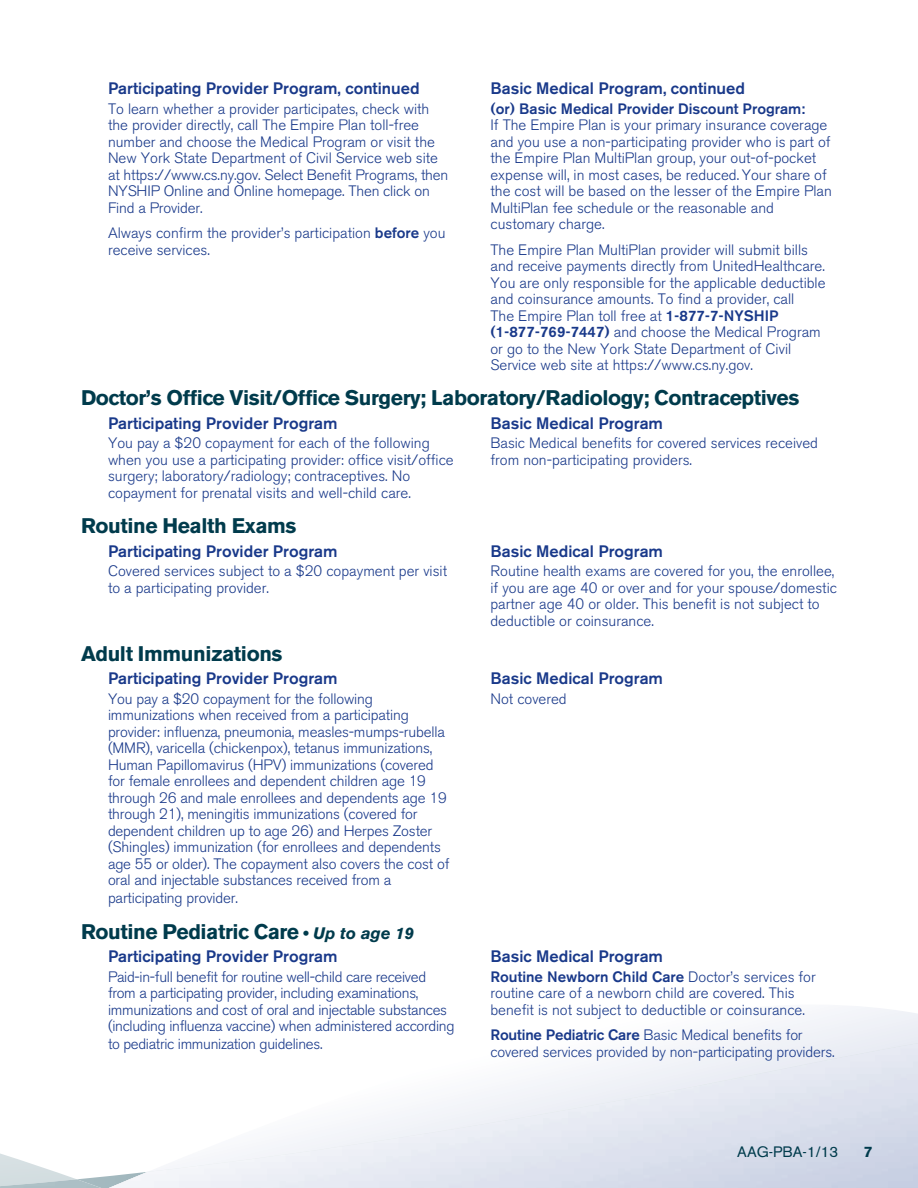
<style>
.page{position:relative;width:918px;height:1188px;background:#fff}
.page>*{position:absolute;margin:0;border:0;box-sizing:border-box;transform-origin:0 0}
.t1{font:700 21px "Akzidenz Grotesk BE";letter-spacing:-.02em;color:#003b4c}
.t2{font:500 16.5px "Akzidenz Grotesk BE";color:#19398a}
.t3{font:300 15px/16.5px "Akzidenz Grotesk BE";color:#19398a}
.t4{font:300 15px/16.5px "Akzidenz Grotesk BE";letter-spacing:-.02em;color:#19398a}
.t5{font:500 15px "Akzidenz Grotesk BE";color:#19398a}
.t6{font:15px "Akzidenz Grotesk BE";color:#003b4c}
.t7{font:700 15px "Akzidenz Grotesk BE";color:#003b4c}
.s1{font-weight:500}
.s2{font-style:italic;font-size:16.5px}
</style>
<div class="page">
<div style="left:712px;top:1006px;width:206px;height:35px;background:#f3f5f9"></div>
<svg style="left:1px;top:1154px;width:146px;height:34px"></svg>
<img style="left:0;top:1153px;width:1px;height:35px">
<p class="t2" style="left:490px;top:78px;width:256px">Basic Medical Program, continued</p>
<p class="t5" style="left:490px;top:99px;width:316px">(or) Basic Medical Provider Discount Program:</p>
<p class="t3" style="left:490px;top:117px;width:343px">If The Empire Plan is your primary insurance coverage and you use a non-participating provider who is part of the Empire Plan MultiPlan group, your out-of-pocket expense will, in most cases, be reduced. Your share of the cost will be based on the lesser of the Empire Plan MultiPlan fee schedule or the reasonable and customary charge.</p>
<p class="t3" style="left:490px;top:241px;width:337px">The Empire Plan MultiPlan provider will submit bills and receive payments directly from UnitedHealthcare.<br>You are only responsible for the applicable deductible and coinsurance amounts. To find a provider, call<br>The Empire Plan toll free at <span class="s1">1-877-7-NYSHIP (1-877-769-7447)</span> and choose the Medical Program or go to the New York State Department of Civil Service web site at https://www.cs.ny.gov.</p>
<h1 class="t1" style="left:81px;top:386px;width:720px">Doctor’s Office Visit/Office Surgery; Laboratory/Radiology; Contraceptives</h1>
<p class="t2" style="left:108px;top:413px;width:231px">Participating Provider Program</p>
<p class="t3" style="left:108px;top:435px;width:347px">You pay a $20 copayment for each of the following when you use a participating provider: office visit/office surgery; laboratory/radiology; contraceptives. No copayment for prenatal visits and well-child care.</p>
<p class="t2" style="left:108px;top:78px;width:313px">Participating Provider Program, continued</p>
<p class="t3" style="left:108px;top:100px;width:342px">To learn whether a provider participates, check with the provider directly, call The Empire Plan toll-free number and choose the Medical Program or visit the New York State Department of Civil Service web site at https://www.cs.ny.gov. Select Benefit Programs, then NYSHIP Online and Online homepage. Then click on Find a Provider.</p>
<p class="t3" style="left:108px;top:225px;width:339px">Always confirm the provider’s participation <span class="s1">before</span> you receive services.</p>
<p class="t2" style="left:490px;top:413px;width:174px">Basic Medical Program</p>
<p class="t3" style="left:490px;top:435px;width:329px">Basic Medical benefits for covered services received from non-participating providers.</p>
<h1 class="t1" style="left:81px;top:514px;width:217px">Routine Health Exams</h1>
<p class="t2" style="left:108px;top:541px;width:231px">Participating Provider Program</p>
<p class="t3" style="left:108px;top:563px;width:341px">Covered services subject to a $20 copayment per visit to a participating provider.</p>
<h1 class="t1" style="left:81px;top:642px;width:203px">Adult Immunizations</h1>
<p class="t2" style="left:108px;top:669px;width:231px">Participating Provider Program</p>
<p class="t3" style="left:108px;top:691px;width:343px">You pay a $20 copayment for the following immunizations when received from a participating provider: influenza, pneumonia, measles-mumps-rubella (MMR), varicella (chickenpox), tetanus immunizations, Human Papillomavirus (HPV) immunizations (covered for female enrollees and dependent children age 19 through 26 and male enrollees and dependents age 19 through 21), meningitis immunizations (covered for dependent children up to age 26) and Herpes Zoster (Shingles) immunization (for enrollees and dependents age 55 or older). The copayment also covers the cost of oral and injectable substances received from a</p>
<p class="t3" style="left:108px;top:890px;width:131px">participating provider.</p>
<h1 class="t1" style="left:81px;top:919px;width:334px">Routine Pediatric Care <span class="s2">• Up to age 19</span></h1>
<p class="t2" style="left:108px;top:946px;width:231px">Participating Provider Program</p>
<p class="t4" style="left:108px;top:969px;width:348px">Paid-in-full benefit for routine well-child care received from a participating provider, including examinations, immunizations and cost of oral and injectable substances (including influenza vaccine) when administered according</p>
<p class="t4" style="left:108px;top:1036px;width:216px">to pediatric immunization guidelines.</p>
<p class="t2" style="left:490px;top:541px;width:174px">Basic Medical Program</p>
<p class="t3" style="left:490px;top:563px;width:348px">Routine health exams are covered for you, the enrollee, if you are age 40 or over and for your spouse/domestic partner age 40 or older. This benefit is not subject to deductible or coinsurance.</p>
<p class="t2" style="left:490px;top:669px;width:174px">Basic Medical Program</p>
<p class="t3" style="left:490px;top:691px;width:78px">Not covered</p>
<p class="t2" style="left:490px;top:946px;width:174px">Basic Medical Program</p>
<p class="t3" style="left:490px;top:969px;width:327px"><span class="s1">Routine Newborn Child Care</span> Doctor’s services for routine care of a newborn child are covered. This benefit is not subject to deductible or coinsurance.</p>
<p class="t3" style="left:490px;top:1027px;width:346px"><span class="s1">Routine Pediatric Care</span> Basic Medical benefits for covered services provided by non-participating providers.</p>
<p class="t6" style="left:737px;top:1143px;width:102px">AAG-PBA-1/13</p>
<p class="t7" style="left:864px;top:1143px;width:10px">7</p>
</div>
